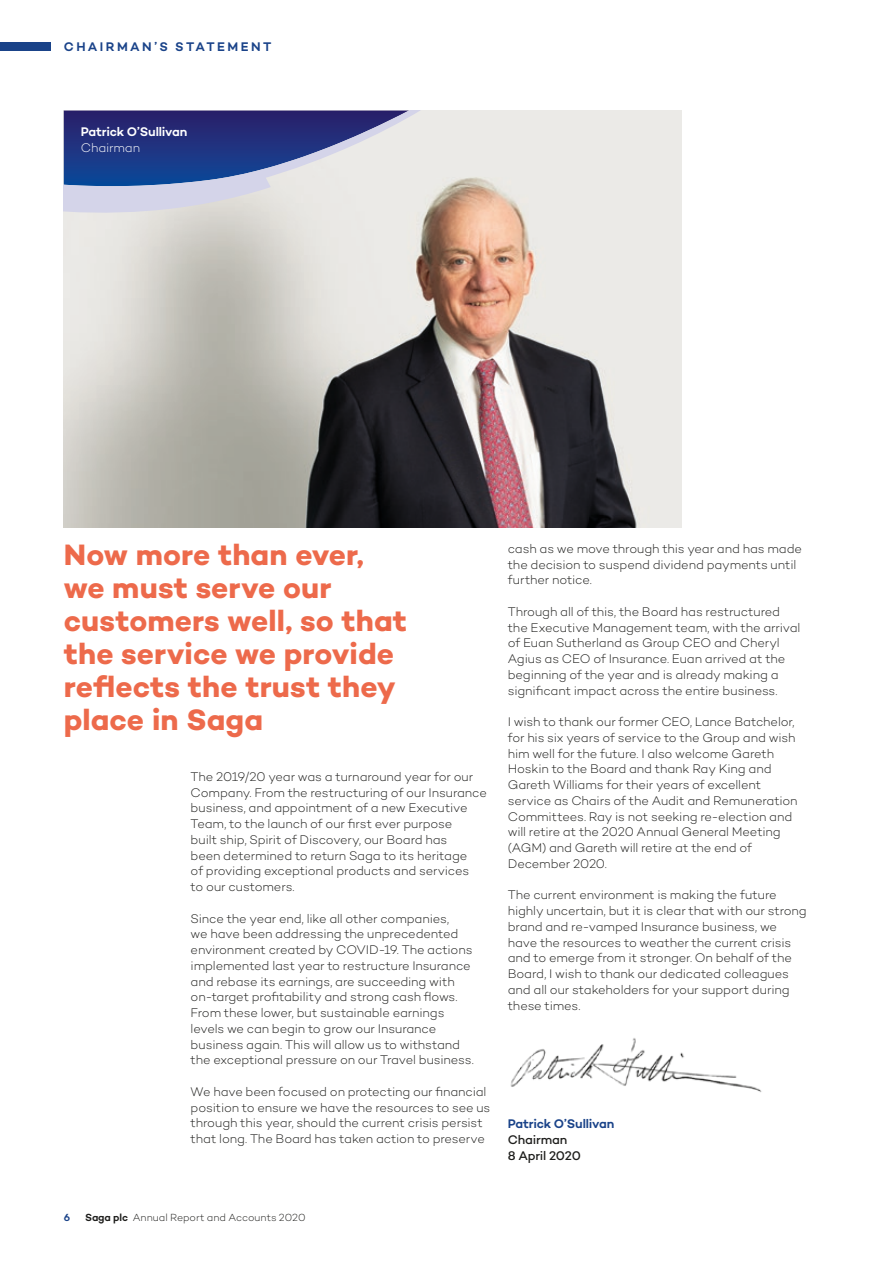
<style>
.page{position:relative;width:893px;height:1263px;background:#fff}
.page>*{position:absolute;margin:0;border:0;box-sizing:border-box;transform-origin:0 0}
.t1{font:700 30px/33px "Campton";color:#ed6a4b}
.t2{font:300 12.75px/15.8px "Campton";letter-spacing:-.01em;color:#1d1d1b}
.t3{font:600 12.75px "Campton";letter-spacing:.185em;color:#1a4389}
.t4{font:500 12.75px/15.8px "Campton";letter-spacing:-.015em;color:#1d1d1b}
.t5{font:600 12.75px "Campton";letter-spacing:-.015em;color:#fff}
.t6{font:600 12.75px "Campton";letter-spacing:-.015em;color:#1a4389}
.t7{font:300 12.75px "Campton";letter-spacing:-.01em;color:#fff}
.t8{font:300 10.5px "Campton";letter-spacing:-.005em;color:#1d1d1b}
.t9{font:600 10.5px "Campton";color:#1a4389}
.s1{font-weight:600}
</style>
<div class="page">
<img style="left:64px;top:111px;width:617px;height:416px">
<svg style="left:64px;top:111px;width:412px;height:108px;background:#8f95b6"></svg>
<img style="left:510px;top:1038px;width:252px;height:54px">
<div style="left:0;top:43px;width:51px;height:8px;background:#1a4389"></div>
<p class="t3" style="left:64px;top:39px;width:209px">CHAIRMAN’S STATEMENT</p>
<p class="t5" style="left:81px;top:124px;width:108px">Patrick O’Sullivan</p>
<p class="t7" style="left:81px;top:140px;width:61px">Chairman</p>
<h1 class="t1" style="left:64px;top:537px;width:345px">Now more than ever, we must serve our customers well, so that the service we provide reflects the trust they place in Saga</h1>
<p class="t2" style="left:191px;top:768px;width:298px">The 2019/20 year was a turnaround year for our Company. From the restructuring of our Insurance business, and appointment of a new Executive Team, to the launch of our first ever purpose<br>built ship, Spirit of Discovery, our Board has<br>been determined to return Saga to its heritage<br>of providing exceptional products and services<br>to our customers.</p>
<p class="t2" style="left:191px;top:910px;width:285px">Since the year end, like all other companies,<br>we have been addressing the unprecedented environment created by COVID-19. The actions implemented last year to restructure Insurance and rebase its earnings, are succeeding with on-target profitability and strong cash flows.<br>From these lower, but sustainable earnings levels we can begin to grow our Insurance business again. This will allow us to withstand the exceptional pressure on our Travel business.</p>
<p class="t2" style="left:191px;top:1083px;width:301px">We have been focused on protecting our financial position to ensure we have the resources to see us through this year, should the current crisis persist that long. The Board has taken action to preserve</p>
<p class="t2" style="left:508px;top:540px;width:296px">cash as we move through this year and has made the decision to suspend dividend payments until further notice.</p>
<p class="t2" style="left:508px;top:603px;width:294px">Through all of this, the Board has restructured the Executive Management team, with the arrival of Euan Sutherland as Group CEO and Cheryl Agius as CEO of Insurance. Euan arrived at the beginning of the year and is already making a significant impact across the entire business.</p>
<p class="t2" style="left:508px;top:714px;width:291px">I wish to thank our former CEO, Lance Batchelor, for his six years of service to the Group and wish him well for the future. I also welcome Gareth Hoskin to the Board and thank Ray King and Gareth Williams for their years of excellent service as Chairs of the Audit and Remuneration Committees. Ray is not seeking re-election and will retire at the 2020 Annual General Meeting (AGM) and Gareth will retire at the end of December 2020.</p>
<p class="t2" style="left:508px;top:887px;width:301px">The current environment is making the future highly uncertain, but it is clear that with our strong brand and re-vamped Insurance business, we have the resources to weather the current crisis and to emerge from it stronger. On behalf of the Board, I wish to thank our dedicated colleagues and all our stakeholders for your support during these times.</p>
<p class="t6" style="left:508px;top:1116px;width:108px">Patrick O’Sullivan</p>
<p class="t4" style="left:508px;top:1131px;width:75px">Chairman<br>8 April 2020</p>
<p class="t9" style="left:64px;top:1210px;width:8px">6</p>
<p class="t8" style="left:85px;top:1211px;width:222px"><span class="s1">Saga plc</span> Annual Report and Accounts 2020</p>
</div>
